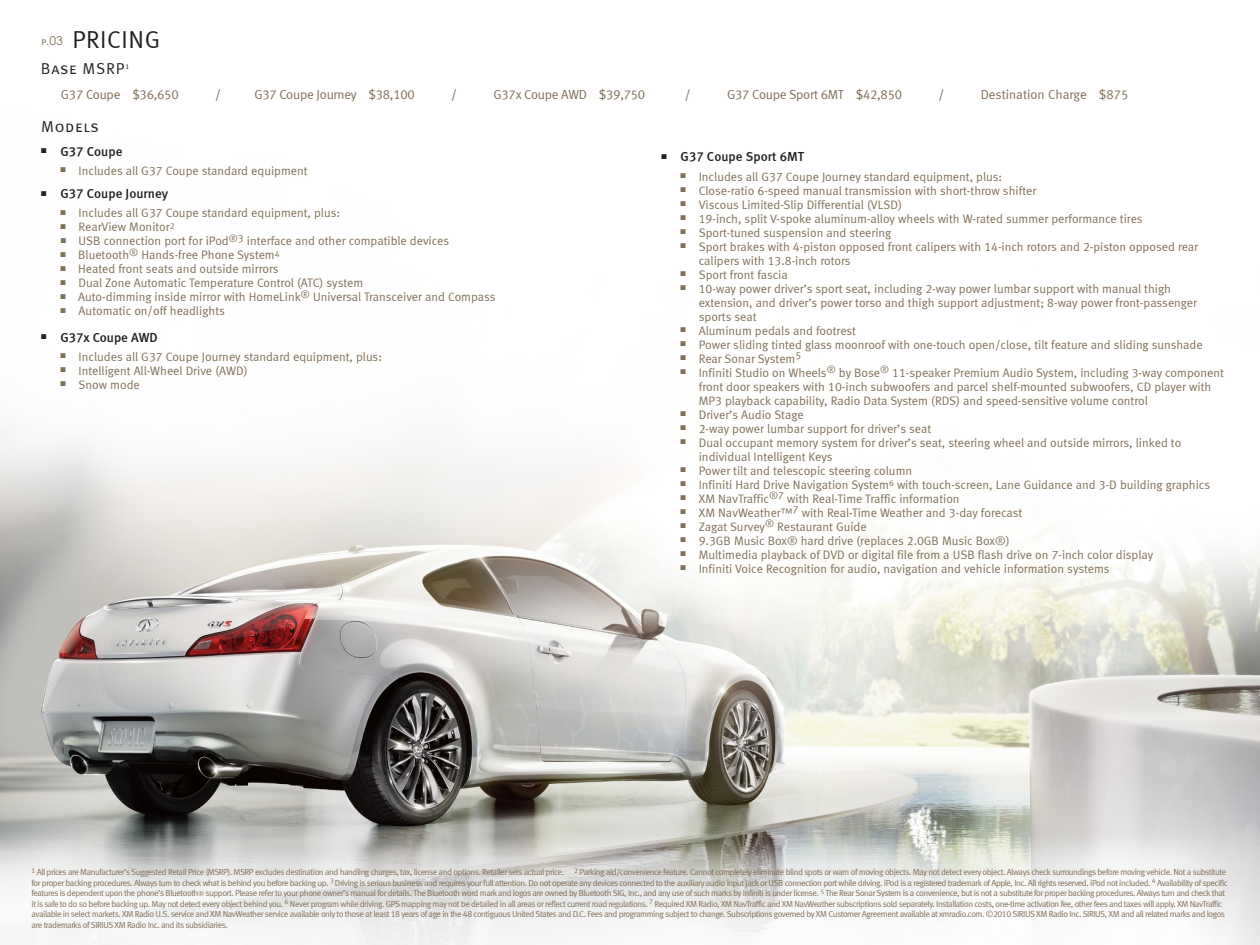
<style>
.page{position:relative;width:1260px;height:945px;background:#fff}
.page>*{position:absolute;margin:0;border:0;box-sizing:border-box;transform-origin:0 0}
.t1{font:24.5px "Meta Normal LF";letter-spacing:.025em;color:#231f20}
.header_1{font:15.75px "Meta Normal LF Caps";letter-spacing:.05em;color:#231f20}
.t2{font:13.12px "Meta Normal LF";letter-spacing:-.02em;color:#806f57}
.header_2{font:13.12px "Meta Medium LF";color:#231f20}
.t3{font:13.12px "Meta Normal LF";color:#806f57}
.body_copy{font:13.12px "Meta Medium LF";color:#231f20}
.body_copy-2{font:12.25px/14px "Meta Normal LF";color:#806f57}
.t4{font:12.25px "Century Gothic";color:#806f57}
.t5{font:8.75px/10.5px "Meta Normal LF";letter-spacing:-.05em;color:#806f57}
.t6{font:7px "Meta Normal LF";color:#231f20}
.s1{font-family:"Meta Normal LF Caps";font-size:10.5px}
.s2{font-family:"Meta Normal LF Caps";font-size:8.75px}
.s3{font-size:7px}
</style>
<div class="page">
<img style="left:0;top:429px;width:1260px;height:516px">
<p class="t4" style="left:41px;top:34px;width:23px"><span class="s1">p</span><span class="s2">.</span>03</p>
<p class="t1" style="left:72px;top:25px;width:89px">PRICING</p>
<p class="header_1" style="left:41px;top:59px;width:85px">Base MSRP</p>
<p class="t6" style="left:126px;top:62px;width:5px">1</p>
<p class="t2" style="left:61px;top:87px;width:119px">G37 Coupe $36,650</p>
<p class="t2" style="left:215px;top:87px;width:7px">/</p>
<p class="t2" style="left:254px;top:87px;width:162px">G37 Coupe Journey $38,100</p>
<p class="t2" style="left:451px;top:87px;width:7px">/</p>
<p class="t2" style="left:494px;top:87px;width:153px">G37x Coupe AWD $39,750</p>
<p class="t2" style="left:685px;top:87px;width:7px">/</p>
<p class="t2" style="left:727px;top:87px;width:177px">G37 Coupe Sport 6MT $42,850</p>
<p class="t2" style="left:939px;top:87px;width:7px">/</p>
<p class="t3" style="left:981px;top:87px;width:149px">Destination Charge $875</p>
<p class="header_1" style="left:41px;top:117px;width:59px">Models</p>
<p class="header_2" style="left:41px;top:144px;width:83px">■ G37 Coupe</p>
<p class="body_copy-2" style="left:60px;top:164px;width:249px">■ Includes all G37 Coupe standard equipment</p>
<p class="header_2" style="left:41px;top:186px;width:129px">■ G37 Coupe Journey</p>
<p class="body_copy-2" style="left:60px;top:206px;width:281px">■ Includes all G37 Coupe standard equipment, plus:</p>
<p class="body_copy-2" style="left:60px;top:220px;width:116px">■ RearView Monitor<sup>2</sup></p>
<p class="body_copy-2" style="left:61px;top:234px;width:390px">■ USB connection port for iPod<sup>®3</sup> interface and other compatible devices</p>
<p class="body_copy-2" style="left:60px;top:248px;width:221px">■ Bluetooth<sup>®</sup> Hands-free Phone System<sup>4</sup></p>
<p class="body_copy-2" style="left:60px;top:262px;width:220px">■ Heated front seats and outside mirrors</p>
<p class="body_copy-2" style="left:60px;top:276px;width:304px">■ Dual Zone Automatic Temperature Control (ATC) system</p>
<p class="body_copy-2" style="left:60px;top:290px;width:437px">■ Auto-dimming inside mirror with HomeLink<sup>®</sup> Universal Transceiver and Compass</p>
<p class="body_copy-2" style="left:60px;top:304px;width:166px">■ Automatic on/off headlights</p>
<p class="body_copy" style="left:41px;top:330px;width:118px">■ G37x Coupe AWD</p>
<p class="body_copy-2" style="left:60px;top:349px;width:323px">■ Includes all G37 Coupe Journey standard equipment, plus:</p>
<p class="body_copy-2" style="left:60px;top:363px;width:189px">■ Intelligent All-Wheel Drive (AWD)</p>
<p class="body_copy-2" style="left:60px;top:377px;width:81px">■ Snow mode</p>
<p class="header_2" style="left:661px;top:149px;width:144px">■ G37 Coupe Sport 6MT</p>
<p class="body_copy-2" style="left:681px;top:169px;width:323px">■ Includes all G37 Coupe Journey standard equipment, plus:</p>
<p class="body_copy-2" style="left:681px;top:183px;width:357px">■ Close-ratio 6-speed manual transmission with short-throw shifter</p>
<p class="body_copy-2" style="left:681px;top:197px;width:223px">■ Viscous Limited-Slip Differential (VLSD)</p>
<p class="body_copy-2" style="left:681px;top:211px;width:464px">■ 19-inch, split V-spoke aluminum-alloy wheels with W-rated summer performance tires</p>
<p class="body_copy-2" style="left:681px;top:225px;width:212px">■ Sport-tuned suspension and steering</p>
<p class="body_copy-2" style="left:699px;top:239px;width:501px;text-indent:-18px">■ Sport brakes with 4-piston opposed front calipers with 14-inch rotors and 2-piston opposed rear calipers with 13.8-inch rotors</p>
<p class="body_copy-2" style="left:681px;top:267px;width:109px">■ Sport front fascia</p>
<p class="body_copy-2" style="left:699px;top:281px;width:500px;text-indent:-18px">■ 10-way power driver’s sport seat, including 2-way power lumbar support with manual thigh extension, and driver’s power torso and thigh support adjustment; 8-way power front-passenger sports seat</p>
<p class="body_copy-2" style="left:681px;top:323px;width:177px">■ Aluminum pedals and footrest</p>
<p class="body_copy-2" style="left:681px;top:337px;width:524px">■ Power sliding tinted glass moonroof with one-touch open/close, tilt feature and sliding sunshade</p>
<p class="body_copy-2" style="left:681px;top:351px;width:122px">■ Rear Sonar System<sup>5</sup></p>
<p class="body_copy-2" style="left:699px;top:365px;width:527px;text-indent:-18px">■ Infiniti Studio on Wheels<sup>®</sup> by Bose<sup>®</sup> 11-speaker Premium Audio System, including 3-way component front door speakers with 10-inch subwoofers and parcel shelf-mounted subwoofers, CD player with<br>MP3 playback capability, Radio Data System (RDS) and speed-sensitive volume control</p>
<p class="body_copy-2" style="left:681px;top:407px;width:125px">■ Driver’s Audio Stage</p>
<p class="body_copy-2" style="left:681px;top:421px;width:252px">■ 2-way power lumbar support for driver’s seat</p>
<p class="body_copy-2" style="left:699px;top:435px;width:484px;text-indent:-18px">■ Dual occupant memory system for driver’s seat, steering wheel and outside mirrors, linked to individual Intelligent Keys</p>
<p class="body_copy-2" style="left:681px;top:463px;width:233px">■ Power tilt and telescopic steering column</p>
<p class="body_copy-2" style="left:681px;top:477px;width:531px">■ Infiniti Hard Drive Navigation System<sup>6</sup> with touch-screen, Lane Guidance and 3-D building graphics</p>
<p class="body_copy-2" style="left:681px;top:491px;width:281px">■ XM NavTraffic<sup>®7</sup> with Real-Time Traffic information</p>
<p class="body_copy-2" style="left:681px;top:505px;width:343px">■ XM NavWeather™<sup>7</sup> with Real-Time Weather and 3-day forecast</p>
<p class="body_copy-2" style="left:681px;top:519px;width:188px">■ Zagat Survey<sup>®</sup> Restaurant Guide</p>
<p class="body_copy-2" style="left:681px;top:533px;width:330px">■ 9.3GB Music Box® hard drive (replaces 2.0GB Music Box®)</p>
<p class="body_copy-2" style="left:681px;top:547px;width:474px">■ Multimedia playback of DVD or digital file from a USB flash drive on 7-inch color display</p>
<p class="body_copy-2" style="left:681px;top:561px;width:431px">■ Infiniti Voice Recognition for audio, navigation and vehicle information systems</p>
<p class="t5" style="left:32px;top:867px;width:1198px"><sup>1</sup> All prices are Manufacturer’s Suggested Retail Price (MSRP). MSRP excludes destination and handling charges, tax, license and options. Retailer sets actual price. <sup>2</sup> Parking aid/convenience feature. Cannot completely eliminate blind spots or warn of moving objects. May not detect every object. Always check surroundings before moving vehicle. Not a substitute for proper backing procedures. Always turn to check what is behind you before backing up. <sup>3</sup> Driving is serious business and requires your full attention. Do not operate any devices connected to the auxiliary audio input jack or USB connection port while driving. iPod is a registered trademark of Apple, Inc. All rights reserved. iPod not included. <sup>4</sup> Availability of specific features is dependent upon the phone’s Bluetooth<span class="s3">®</span> support. Please refer to your phone owner’s manual for details. The Bluetooth word mark and logos are owned by Bluetooth SIG, Inc., and any use of such marks by Infiniti is under license. <sup>5</sup> The Rear Sonar System is a convenience, but is not a substitute for proper backing procedures. Always turn and check that it is safe to do so before backing up. May not detect every object behind you. <sup>6</sup> Never program while driving. GPS mapping may not be detailed in all areas or reflect current road regulations. <sup>7</sup> Required XM Radio, XM NavTraffic and XM NavWeather subscriptions sold separately. Installation costs, one-time activation fee, other fees and taxes will apply. XM NavTraffic available in select markets. XM Radio U.S. service and XM NavWeather service available only to those at least 18 years of age in the 48 contiguous United States and D.C. Fees and programming subject to change. Subscriptions governed by XM Customer Agreement available at xmradio.com. ©2010 SIRIUS XM Radio Inc. SIRIUS, XM and all related marks and logos are trademarks of SIRIUS XM Radio Inc. and its subsidiaries.</p>
</div>
